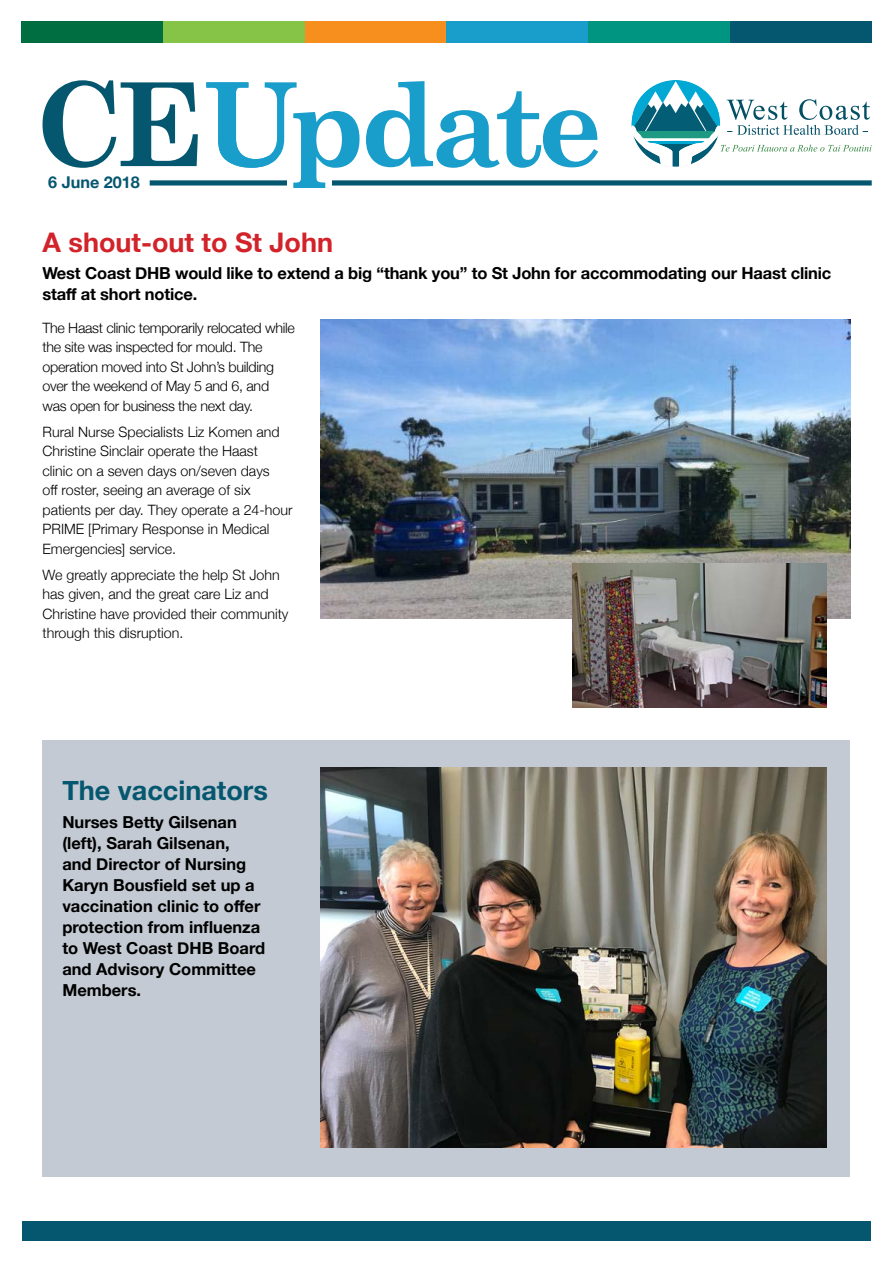
<style>
.page{position:relative;width:893px;height:1263px;background:#fff}
.page>*{position:absolute;margin:0;border:0;box-sizing:border-box;transform-origin:0 0}
.t1{font:700 27px "Helvetica Neue";color:#d2232a}
.t2{font:700 27px "Helvetica Neue";color:#05576f}
.t3{font:700 16.5px/21px "Helvetica Neue";color:#000}
.t4{font:700 16.2px "Helvetica Neue";color:#05576f}
.t5{font:300 14.25px/19.5px "Helvetica Neue";color:#000}
.t6{font:300 14.25px/19.5px "Helvetica Neue";letter-spacing:-.02em;color:#000}
</style>
<div class="page">
<div style="left:21px;top:21px;width:142px;height:22px;background:#006e40"></div>
<div style="left:163px;top:21px;width:142px;height:22px;background:#85c446"></div>
<div style="left:305px;top:21px;width:141px;height:22px;background:#f78f1e"></div>
<div style="left:446px;top:21px;width:142px;height:22px;background:#199dca"></div>
<div style="left:588px;top:21px;width:142px;height:22px;background:#009581"></div>
<div style="left:730px;top:21px;width:142px;height:22px;background:#05576f"></div>
<div style="left:22px;top:1221px;width:849px;height:20px;background:#05576f"></div>
<div style="left:150px;top:180px;width:722px;height:6px;background:#05576f"></div>
<svg style="left:43px;top:80px;width:155px;height:88px"></svg>
<svg style="left:206px;top:81px;width:392px;height:107px"></svg>
<svg style="left:631px;top:80px;width:241px;height:87px"></svg>
<div style="left:43px;top:740px;width:807px;height:436px;background:#c3cad3"></div>
<img style="left:320px;top:319px;width:530px;height:299px">
<img style="left:573px;top:563px;width:254px;height:145px">
<img style="left:320px;top:768px;width:507px;height:380px">
<p class="t4" style="left:48px;top:170px;width:93px">6 June 2018</p>
<h1 class="t1" style="left:43px;top:221px;width:292px">A shout-out to St John</h1>
<p class="t3" style="left:43px;top:263px;width:790px">West Coast DHB would like to extend a big “thank you” to St John for accommodating our Haast clinic staff at short notice.</p>
<p class="t6" style="left:43px;top:317px;width:254px">The Haast clinic temporarily relocated while the site was inspected for mould. The operation moved into St John’s building over the weekend of May 5 and 6, and was open for business the next day.</p>
<p class="t5" style="left:43px;top:421px;width:252px">Rural Nurse Specialists Liz Komen and Christine Sinclair operate the Haast<br>clinic on a seven days on/seven days<br>off roster, seeing an average of six patients per day. They operate a 24-hour PRIME [Primary Response in Medical Emergencies] service.</p>
<p class="t5" style="left:43px;top:564px;width:247px">We greatly appreciate the help St John has given, and the great care Liz and Christine have provided their community through this disruption.</p>
<h1 class="t2" style="left:62px;top:769px;width:207px">The vaccinators</h1>
<p class="t3" style="left:62px;top:812px;width:204px">Nurses Betty Gilsenan (left), Sarah Gilsenan,<br>and Director of Nursing<br>Karyn Bousfield set up a vaccination clinic to offer protection from influenza to West Coast DHB Board and Advisory Committee<br>Members.</p>
</div>
